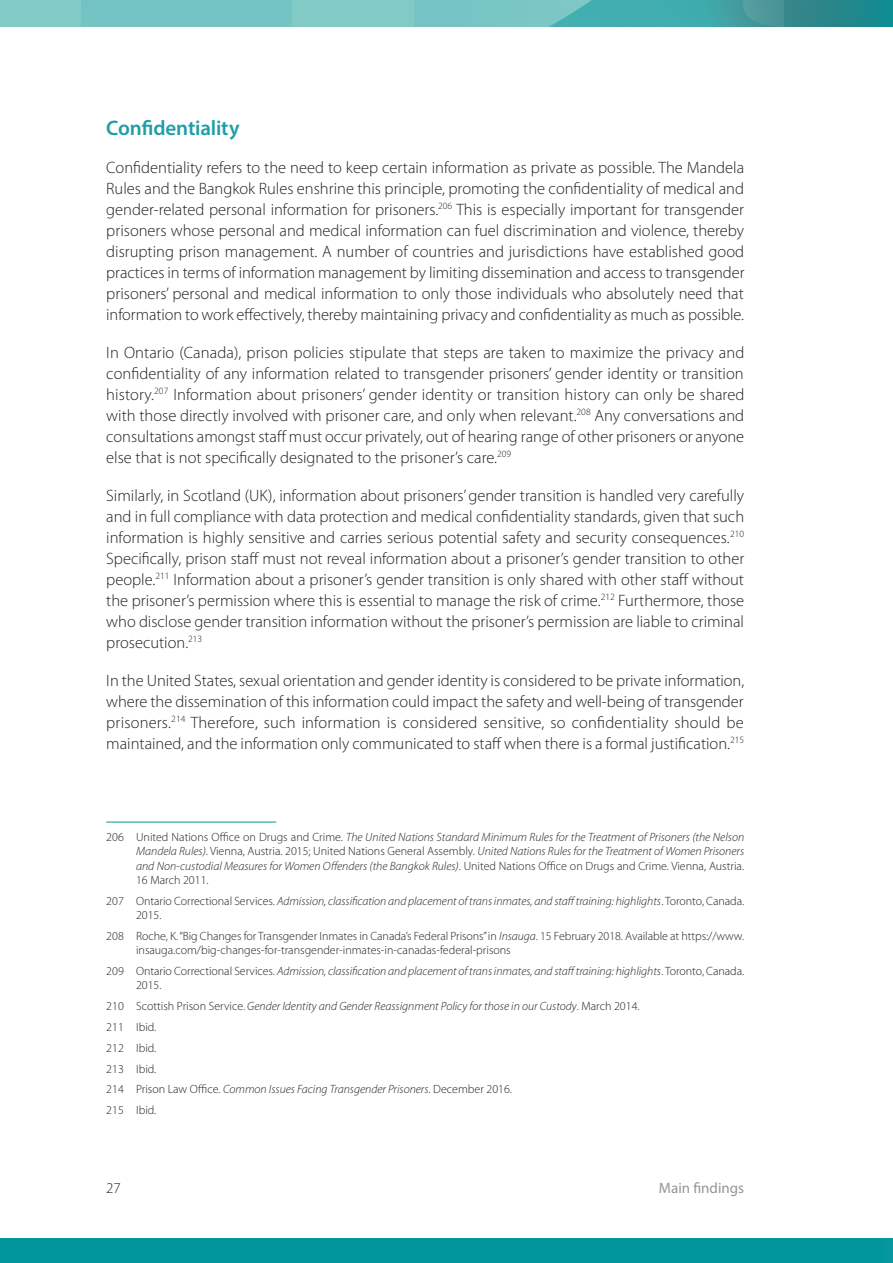
<style>
.page{position:relative;width:893px;height:1263px;background:#fff}
.page>*{position:absolute;margin:0;border:0;box-sizing:border-box;transform-origin:0 0}
.Head2{font:600 21px "Myriad Pro";letter-spacing:-.01em;color:#1f9ea7}
.Body{font:300 16.5px/21px "Myriad Pro";color:#231f20;text-align:justify}
.t1{font:15px "Myriad Pro";color:#939598}
.t2{font:300 15px "Myriad Pro";color:#231f20}
.Footnote{font:italic 300 12px/14.4px "Myriad Pro";color:#231f20}
.Footnote-2{font:300 12px/14.4px "Myriad Pro";color:#231f20}
.s1{font-style:normal}
.s2{font-style:italic}
</style>
<div class="page">
<div style="left:0;top:1238px;width:893px;height:25px;background:#00959c"></div>
<svg style="left:0;top:0;width:893px;height:27px;background:#62b7b7"></svg>
<hr style="left:106px;top:822px;width:170px;height:1px;background:#00959c">
<p class="Head2" style="left:106px;top:114px;width:135px">Confidentiality</p>
<p class="Body" style="left:106px;top:157px;width:640px">Confidentiality refers to the need to keep certain information as private as possible. The Mandela Rules and the Bangkok Rules enshrine this principle, promoting the confidentiality of medical and gender-related personal information for prisoners.<sup>206</sup> This is especially important for transgender prisoners whose personal and medical information can fuel discrimination and violence, thereby disrupting prison management. A number of countries and jurisdictions have established good practices in terms of information management by limiting dissemination and access to transgender prisoners’ personal and medical information to only those individuals who absolutely need that information to work effectively, thereby maintaining privacy and confidentiality as much as possible.</p>
<p class="Body" style="left:106px;top:342px;width:640px">In Ontario (Canada), prison policies stipulate that steps are taken to maximize the privacy and confidentiality of any information related to transgender prisoners’ gender identity or transition history.<sup>207</sup> Information about prisoners’ gender identity or transition history can only be shared with those directly involved with prisoner care, and only when relevant.<sup>208</sup> Any conversations and consultations amongst staff must occur privately, out of hearing range of other prisoners or anyone else that is not specifically designated to the prisoner’s care.<sup>209</sup></p>
<p class="Body" style="left:106px;top:485px;width:639px">Similarly, in Scotland (UK), information about prisoners’ gender transition is handled very carefully and in full compliance with data protection and medical confidentiality standards, given that such information is highly sensitive and carries serious potential safety and security consequences.<sup>210<br></sup>Specifically, prison staff must not reveal information about a prisoner’s gender transition to other people.<sup>211</sup> Information about a prisoner’s gender transition is only shared with other staff without the prisoner’s permission where this is essential to manage the risk of crime.<sup>212</sup> Furthermore, those who disclose gender transition information without the prisoner’s permission are liable to criminal prosecution.<sup>213</sup></p>
<p class="Body" style="left:106px;top:670px;width:639px">In the United States, sexual orientation and gender identity is considered to be private information, where the dissemination of this information could impact the safety and well-being of transgender prisoners.<sup>214</sup> Therefore, such information is considered sensitive, so confidentiality should be maintained, and the information only communicated to staff when there is a formal justification.<sup>215</sup></p>
<p class="Footnote" style="left:136px;top:829px;width:610px;text-align:justify;text-indent:-30px"><span class="s1">206 United Nations Office on Drugs and Crime.</span> The United Nations Standard Minimum Rules for the Treatment of Prisoners (the Nelson Mandela Rules)<span class="s1">. Vienna, Austria. 2015; United Nations General Assembly.</span> United Nations Rules for the Treatment of Women Prisoners and Non-custodial Measures for Women Offenders (the Bangkok Rules)<span class="s1">. United Nations Office on Drugs and Crime. Vienna, Austria.<br>16 March 2011.</span></p>
<p class="Footnote" style="left:136px;top:893px;width:610px;text-indent:-30px"><span class="s1">207 Ontario Correctional Services.</span> Admission, classification and placement of trans inmates, and staff training: highlights<span class="s1">. Toronto, Canada.<br>2015.</span></p>
<p class="Footnote-2" style="left:136px;top:929px;width:610px;text-indent:-30px">208 Roche, K. “Big Changes for Transgender Inmates in Canada’s Federal Prisons” in <span class="s2">Insauga</span>. 15 February 2018. Available at https://www. insauga.com/big-changes-for-transgender-inmates-in-canadas-federal-prisons</p>
<p class="Footnote" style="left:136px;top:964px;width:610px;text-indent:-30px"><span class="s1">209 Ontario Correctional Services.</span> Admission, classification and placement of trans inmates, and staff training: highlights<span class="s1">. Toronto, Canada.<br>2015.</span></p>
<p class="Footnote" style="left:106px;top:999px;width:535px"><span class="s1">210 Scottish Prison Service.</span> Gender Identity and Gender Reassignment Policy for those in our Custody<span class="s1">. March 2014.</span></p>
<p class="Footnote-2" style="left:106px;top:1020px;width:52px">211 Ibid.</p>
<p class="Footnote-2" style="left:106px;top:1041px;width:52px">212 Ibid.</p>
<p class="Footnote-2" style="left:106px;top:1061px;width:52px">213 Ibid.</p>
<p class="Footnote" style="left:106px;top:1082px;width:407px"><span class="s1">214 Prison Law Office.</span> Common Issues Facing Transgender Prisoners<span class="s1">. December 2016.</span></p>
<p class="Footnote-2" style="left:106px;top:1103px;width:52px">215 Ibid.</p>
<p class="t2" style="left:106px;top:1180px;width:16px">27</p>
<p class="t1" style="left:659px;top:1179px;width:87px">Main findings</p>
</div>
